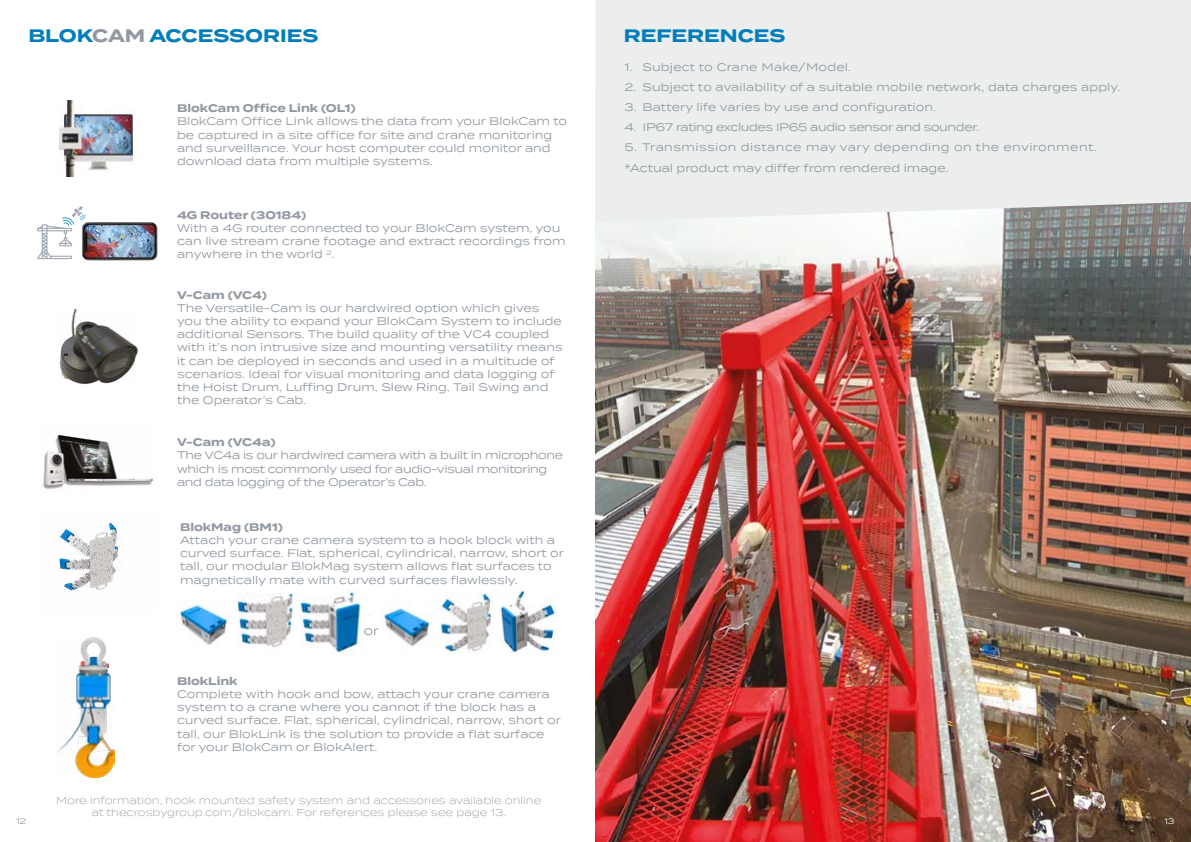
<style>
.page{position:relative;width:1191px;height:842px;background:#fff}
.page>*{position:absolute;margin:0;border:0;box-sizing:border-box;transform-origin:0 0}
.t1{font:700 18px "Termina";color:#007ebc}
.t2{font:12px "Termina";color:#9299a1}
.t3{font:11px/13.2px "Termina";color:#9299a1}
.t4{font:11px/13.2px "Termina";letter-spacing:-.03em;color:#9299a1}
.t5{font:11px/20.2px "Termina";letter-spacing:.025em;color:#9299a1}
.t6{font:700 11px "Termina";color:#9299a1}
.t7{font:11px "Termina";letter-spacing:.02em;color:#9299a1}
.t8{font:300 10px/12px "Termina";color:#9299a1;text-align:center}
.t9{font:8px "Termina";color:#9299a1}
.t10{font:8px "Termina";color:#fff}
.s1{color:#9299a1}
</style>
<div class="page">
<img style="left:595px;top:222px;width:596px;height:620px">
<img style="left:59px;top:309px;width:78px;height:75px">
<img style="left:42px;top:435px;width:114px;height:54px">
<img style="left:59px;top:100px;width:75px;height:76px">
<img style="left:84px;top:221px;width:75px;height:40px">
<svg style="left:37px;top:206px;width:49px;height:53px"></svg>
<div style="left:595px;top:0;width:596px;height:222px;background:#eceeed"></div>
<img style="left:56px;top:638px;width:58px;height:139px">
<img style="left:59px;top:517px;width:63px;height:79px">
<img style="left:176px;top:590px;width:381px;height:68px">
<hr style="left:236px;top:590px;width:67px;height:3px;background:#fff">
<hr style="left:443px;top:590px;width:56px;height:1px;background:#fff">
<div style="left:362px;top:616px;width:13px;height:12px;background:#fff"></div>
<hr style="left:431px;top:590px;width:63px;height:2px;background:#fff">
<div style="left:230px;top:620px;width:6px;height:8px;background:#fff"></div>
<svg style="left:295px;top:622px;width:5px;height:4px"></svg>
<svg style="left:434px;top:624px;width:2px;height:6px"></svg>
<div style="left:494px;top:624px;width:5px;height:11px;background:#fff"></div>
<h1 class="t1" style="left:28px;top:22px;width:291px">BLOK<span class="s1">CAM</span> ACCESSORIES</h1>
<p class="t6" style="left:177px;top:100px;width:180px">BlokCam Office Link (OL1)</p>
<p class="t3" style="left:177px;top:114px;width:391px">BlokCam Office Link allows the data from your BlokCam to be captured in a site office for site and crane monitoring and surveillance. Your host computer could monitor and download data from multiple systems.</p>
<p class="t6" style="left:177px;top:207px;width:131px">4G Router (30184)</p>
<p class="t3" style="left:177px;top:221px;width:390px">With a 4G router connected to your BlokCam system, you can live stream crane footage and extract recordings from anywhere in the world <sup>2</sup>.</p>
<p class="t6" style="left:177px;top:287px;width:91px">V-Cam (VC4)</p>
<p class="t3" style="left:177px;top:301px;width:387px">The Versatile-Cam is our hardwired option which gives you the ability to expand your BlokCam System to include additional Sensors. The build quality of the VC4 coupled with it’s non intrusive size and mounting versatility means it can be deployed in seconds and used in a multitude of scenarios. Ideal for visual monitoring and data logging of the Hoist Drum, Luffing Drum, Slew Ring, Tail Swing and the Operator’s Cab.</p>
<p class="t6" style="left:177px;top:434px;width:100px">V-Cam (VC4a)</p>
<p class="t4" style="left:177px;top:448px;width:387px">The VC4a is our hardwired camera with a built in microphone which is most commonly used for audio-visual monitoring and data logging of the Operator’s Cab.</p>
<p class="t6" style="left:180px;top:519px;width:104px">BlokMag (BM1)</p>
<p class="t3" style="left:180px;top:533px;width:385px">Attach your crane camera system to a hook block with a curved surface. Flat, spherical, cylindrical, narrow, short or tall, our modular BlokMag system allows flat surfaces to magnetically mate with curved surfaces flawlessly.</p>
<p class="t2" style="left:364px;top:622px;width:16px">or</p>
<p class="t6" style="left:177px;top:673px;width:62px">BlokLink</p>
<p class="t3" style="left:177px;top:687px;width:385px">Complete with hook and bow, attach your crane camera system to a crane where you cannot if the block has a curved surface. Flat, spherical, cylindrical, narrow, short or tall, our BlokLink is the solution to provide a flat surface for your BlokCam or BlokAlert.</p>
<h1 class="t1" style="left:624px;top:22px;width:163px">REFERENCES</h1>
<p class="t7" style="left:624px;top:59px;width:228px">1. Subject to Crane Make/Model.</p>
<p class="t3" style="left:624px;top:80px;width:497px">2. Subject to availability of a suitable mobile network, data charges apply.</p>
<p class="t3" style="left:624px;top:100px;width:313px">3. Battery life varies by use and configuration.</p>
<p class="t4" style="left:624px;top:120px;width:356px">4. IP67 rating excludes IP65 audio sensor and sounder.</p>
<p class="t5" style="left:624px;top:137px;width:473px">5. Transmission distance may vary depending on the environment. *Actual product may differ from rendered image.</p>
<p class="t8" style="left:56px;top:794px;width:487px">More information, hook mounted safety system and accessories available online at thecrosbygroup.com/blokcam. For references please see page 13.</p>
<p class="t9" style="left:17px;top:816px;width:11px">12</p>
<p class="t10" style="left:1164px;top:816px;width:12px">13</p>
</div>
